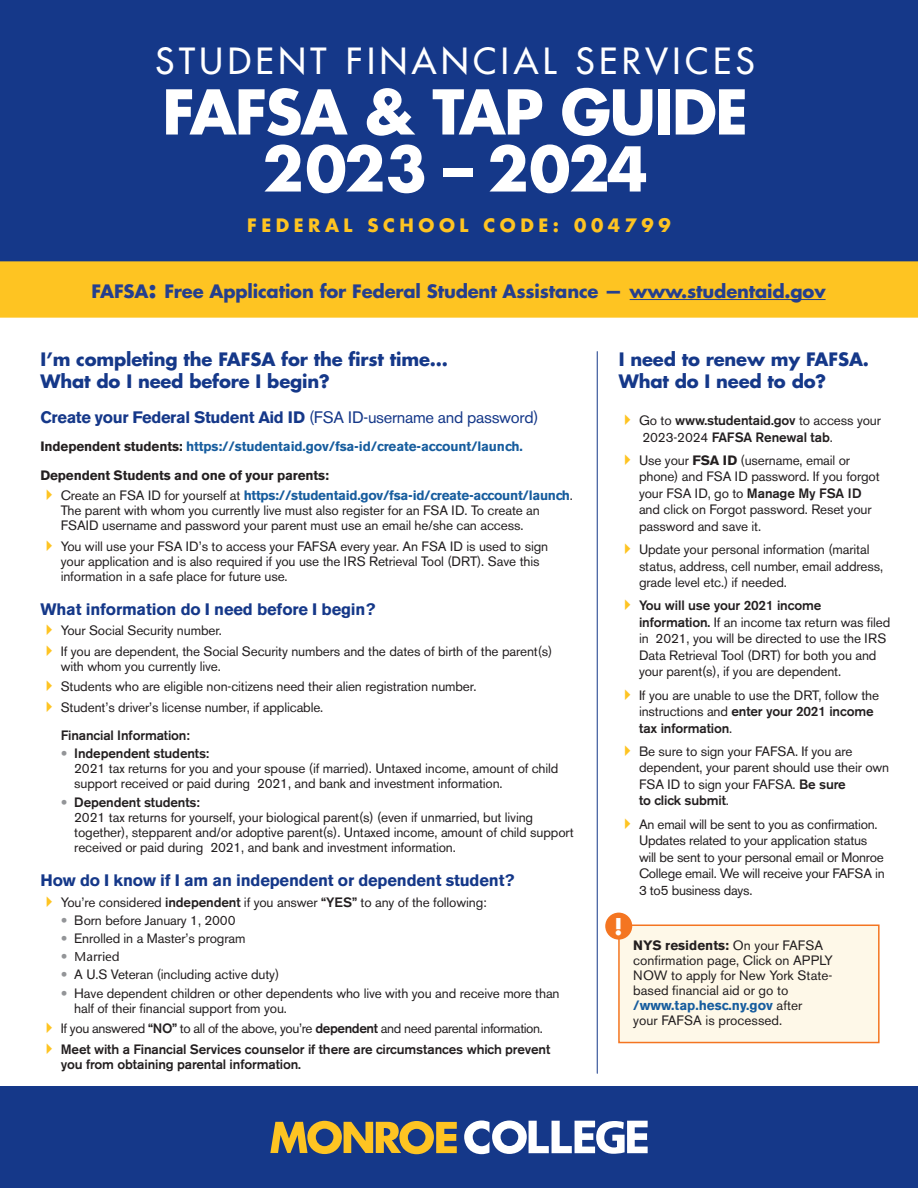
<style>
.page{position:relative;width:918px;height:1188px;background:#fff}
.page>*{position:absolute;margin:0;border:0;box-sizing:border-box;transform-origin:0 0}
.Heading{font:700 60px/57px "Futura";letter-spacing:-.03em;color:#fff;text-align:center}
.Heading-2{font:35.1px "Futura";letter-spacing:.13em;color:#fff}
.Heading-3{font:700 22.5px "Futura";color:#fff}
.Subhead-Question{font:700 18px/22.5px "Futura";letter-spacing:-.01em;color:#153889}
.Heading-4{font:700 18px "Futura";letter-spacing:-.01em;color:#253f8e}
.Heading-5{font:700 18px "Futura";letter-spacing:.25em;color:#fec422}
.Subhead_2{font:700 16.5px "Akzidenz Grotesk BE";letter-spacing:-.01em;color:#153889}
.Bulleted_SUBList__Or{font:13.5px/16.5px "Akzidenz Grotesk BE";letter-spacing:-.01em;color:#231f20}
.t1{font:500 13.5px/15px "Akzidenz Grotesk BE";letter-spacing:-.01em;color:#231f20}
.Bulleted_SUBList__Or-2{font:13.5px "Akzidenz Grotesk BE";letter-spacing:-.03em;color:#231f20}
.Arrowed_List_-_Yello{font:700 13.5px "Akzidenz Grotesk BE";letter-spacing:-.01em;color:#175d9e}
.Arrowed_List_-_Yello-2{font:700 13.5px "Akzidenz Grotesk BE";letter-spacing:-.01em;color:#231f20}
.t2{font:13.5px "Stone Sans";letter-spacing:-.01em;color:#231f20}
.s1{font-size:24px}
.s2{font-weight:400}
.s3{color:#231f20}
.s4{font-weight:700;color:#175d9e}
.s5{font-family:"DIN Condensed";font-weight:700;color:#939598}
.s6{font-weight:500}
.s7{font-weight:700}
</style>
<div class="page">
<div style="left:0;top:0;width:918px;height:261px;background:#153889"></div>
<div style="left:619px;top:925px;width:260px;height:118px;background:#fef8e8"></div>
<div style="left:618px;top:925px;width:262px;height:118px;border:2px solid #f47521"></div>
<div style="left:605px;top:913px;width:27px;height:27px;background:#f47521;border-radius:50%"></div>
<hr style="left:597px;top:352px;width:1px;height:721px;background:#153889">
<div style="left:0;top:1086px;width:918px;height:102px;background:#153889"></div>
<svg style="left:464px;top:1121px;width:184px;height:33px"></svg>
<svg style="left:270px;top:1121px;width:187px;height:33px"></svg>
<div style="left:0;top:261px;width:918px;height:57px;background:#fec422"></div>
<hr style="left:630px;top:299px;width:196px;height:1px;background:#253f8e">
<p class="Heading-2" style="left:156px;top:39px;width:601px">STUDENT FINANCIAL SERVICES</p>
<p class="Heading" style="left:162px;top:83px;width:587px">FAFSA &amp; TAP GUIDE<br>2023 – 2024</p>
<p class="Heading-5" style="left:247px;top:213px;width:425px">FEDERAL SCHOOL CODE: 004799</p>
<p class="Heading-4" style="left:92px;top:279px;width:736px">FAFSA<span class="s1">:</span> Free Application for Federal Student Assistance — www.studentaid.gov</p>
<p class="Subhead-Question" style="left:40px;top:348px;width:409px">I’m completing the FAFSA for the first time...<br>What do I need before I begin?</p>
<p class="Subhead_2" style="left:40px;top:407px;width:500px">Create your Federal Student Aid ID <span class="s2">(FSA ID-username and password)</span></p>
<p class="Arrowed_List_-_Yello" style="left:40px;top:439px;width:484px"><span class="s3">Independent students:</span> https://studentaid.gov/fsa-id/create-account/launch.</p>
<p class="Arrowed_List_-_Yello-2" style="left:40px;top:467px;width:290px">Dependent Students and one of your parents:</p>
<p class="Bulleted_SUBList__Or" style="left:61px;top:488px;width:514px;line-height:15px">Create an FSA ID for yourself at <span class="s4">https://studentaid.gov/fsa-id/create-account/launch</span>.<br>The parent with whom you currently live must also register for an FSA ID. To create an<br>FSAID username and password your parent must use an email he/she can access.</p>
<p class="Bulleted_SUBList__Or" style="left:61px;top:538px;width:489px;line-height:15px">You will use your FSA ID’s to access your FAFSA every year. An FSA ID is used to sign your application and is also required if you use the IRS Retrieval Tool (DRT). Save this information in a safe place for future use.</p>
<p class="Subhead_2" style="left:40px;top:600px;width:336px">What information do I need before I begin?</p>
<p class="Bulleted_SUBList__Or" style="left:61px;top:623px;width:163px">Your Social Security number.</p>
<p class="Bulleted_SUBList__Or" style="left:61px;top:644px;width:493px;line-height:15px">If you are dependent, the Social Security numbers and the dates of birth of the parent(s) with whom you currently live.</p>
<p class="Bulleted_SUBList__Or" style="left:61px;top:678px;width:417px">Students who are eligible non-citizens need their alien registration number.</p>
<p class="Bulleted_SUBList__Or" style="left:61px;top:699px;width:264px">Student’s driver’s license number, if applicable.</p>
<p class="t1" style="left:61px;top:728px;width:131px">Financial Information:</p>
<p class="Bulleted_SUBList__Or" style="left:74px;top:746px;width:486px;line-height:15px;text-indent:-14px"><span class="s5">•</span> <span class="s6">Independent students:<br></span>2021 tax returns for you and your spouse (if married). Untaxed income, amount of child support received or paid during 2021, and bank and investment information.</p>
<p class="Bulleted_SUBList__Or" style="left:74px;top:794px;width:501px;line-height:15px;text-indent:-14px"><span class="s5">•</span> <span class="s6">Dependent students:<br></span>2021 tax returns for yourself, your biological parent(s) (even if unmarried, but living together), stepparent and/or adoptive parent(s). Untaxed income, amount of child support received or paid during 2021, and bank and investment information.</p>
<p class="Subhead_2" style="left:40px;top:871px;width:475px">How do I know if I am an independent or dependent student?</p>
<p class="Bulleted_SUBList__Or" style="left:61px;top:894px;width:428px">You’re considered <span class="s6">independent</span> if you answer <span class="s6">“YES”</span> to any of the following:</p>
<p class="Bulleted_SUBList__Or" style="left:61px;top:912px;width:176px"><span class="s5">•</span> Born before January 1, 2000</p>
<p class="Bulleted_SUBList__Or" style="left:61px;top:930px;width:186px"><span class="s5">•</span> Enrolled in a Master’s program</p>
<p class="t2" style="left:61px;top:948px;width:61px"><span class="s5">•</span> Married</p>
<p class="Bulleted_SUBList__Or" style="left:61px;top:967px;width:220px"><span class="s5">•</span> A U.S Veteran (including active duty)</p>
<p class="Bulleted_SUBList__Or" style="left:74px;top:986px;width:487px;line-height:15px;text-indent:-14px"><span class="s5">•</span> Have dependent children or other dependents who live with you and receive more than half of their financial support from you.</p>
<p class="Bulleted_SUBList__Or-2" style="left:61px;top:1020px;width:484px">If you answered <span class="s6">“NO”</span> to all of the above, you’re <span class="s6">dependent</span> and need parental information.</p>
<p class="t1" style="left:61px;top:1041px;width:491px">Meet with a Financial Services counselor if there are circumstances which prevent you from obtaining parental information.</p>
<p class="Subhead-Question" style="left:619px;top:348px;width:252px">I need to renew my FAFSA.<br>What do I need to do?</p>
<p class="t1" style="left:639px;top:412px;width:244px;line-height:16.5px"><span class="s2">Go to</span> www.studentaid.gov <span class="s2">to access your<br>2023-2024</span> FAFSA Renewal tab<span class="s2">.</span></p>
<p class="Bulleted_SUBList__Or" style="left:639px;top:452px;width:242px">Use your <span class="s7">FSA ID</span> (username, email or phone) and FSA ID password. If you forgot your FSA ID, go to <span class="s6">Manage My FSA ID </span>and click on Forgot password. Reset your password and save it.</p>
<p class="Bulleted_SUBList__Or" style="left:639px;top:541px;width:246px">Update your personal information (marital status, address, cell number, email address, grade level etc.) if needed.</p>
<p class="Bulleted_SUBList__Or" style="left:639px;top:597px;width:253px"><span class="s6">You will use your 2021 income information.</span> If an income tax return was filed in 2021, you will be directed to use the IRS Data Retrieval Tool (DRT) for both you and your parent(s), if you are dependent.</p>
<p class="Bulleted_SUBList__Or" style="left:639px;top:687px;width:242px">If you are unable to use the DRT, follow the instructions and <span class="s6">enter your 2021 income tax information</span>.</p>
<p class="Bulleted_SUBList__Or" style="left:639px;top:743px;width:252px">Be sure to sign your FAFSA. If you are dependent, your parent should use their own<br>FSA ID to sign your FAFSA. <span class="s6">Be sure<br>to click submit</span>.</p>
<p class="Bulleted_SUBList__Or" style="left:639px;top:816px;width:247px">An email will be sent to you as confirmation.<br>Updates related to your application status will be sent to your personal email or Monroe College email. We will receive your FAFSA in 3 to5 business days.</p>
<p class="Heading-3" style="left:614px;top:912px;width:10px">!</p>
<p class="Bulleted_SUBList__Or" style="left:633px;top:937px;width:201px;line-height:15px"><span class="s7">NYS residents:</span> On your FAFSA confirmation page, Click on APPLY<br>NOW to apply for New York State&shy;based financial aid or go to <span class="s4">/www.tap.hesc.ny.gov</span> after<br>your FAFSA is processed.</p>
</div>
